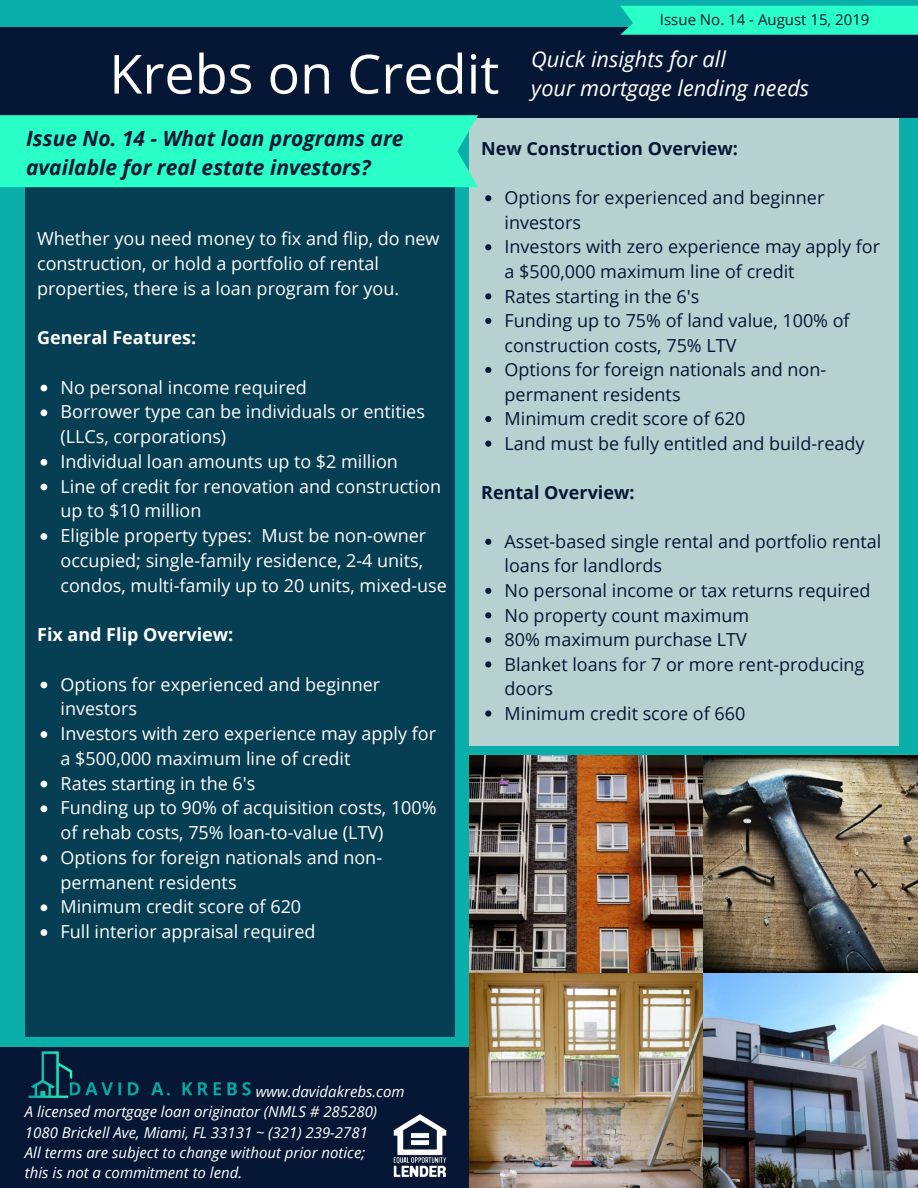
<style>
.page{position:relative;width:918px;height:1188px;background:#0bafaa}
.page>*{position:absolute;margin:0;border:0;box-sizing:border-box;transform-origin:0 0}
.t1{font:54px "Open Sans";color:#fff}
.t2{font:italic 21.75px/29.7px "Open Sans";color:#fff}
.t3{font:italic 700 21px/29.2px "Open Sans";color:#051735}
.t4{font:18px/24.8px "Open Sans";color:#fff}
.t5{font:18px/24.6px "Open Sans";color:#051735}
.t6{font:700 18px "Open Sans";color:#051735}
.t7{font:700 18px "Open Sans";color:#fff}
.t8{font:italic 15px/20.2px "Open Sans";color:#fff}
.t9{font:15px "Open Sans";color:#051735}
</style>
<div class="page">
<div style="left:0;top:28px;width:918px;height:90px;background:#051735"></div>
<div style="left:0;top:1047px;width:918px;height:141px;background:#051735"></div>
<div style="left:25px;top:176px;width:430px;height:861px;background:#063e53"></div>
<div style="left:469px;top:118px;width:430px;height:628px;background:#b5d1d0"></div>
<div style="left:0;top:115px;width:478px;height:72px;background:#29ffc6"></div>
<svg style="left:41px;top:385px;width:6px;height:6px"></svg>
<svg style="left:41px;top:409px;width:6px;height:7px"></svg>
<svg style="left:41px;top:459px;width:6px;height:7px"></svg>
<svg style="left:41px;top:484px;width:6px;height:6px"></svg>
<svg style="left:41px;top:533px;width:6px;height:7px"></svg>
<svg style="left:41px;top:682px;width:6px;height:6px"></svg>
<svg style="left:41px;top:731px;width:6px;height:7px"></svg>
<svg style="left:41px;top:781px;width:6px;height:6px"></svg>
<svg style="left:41px;top:805px;width:6px;height:7px"></svg>
<svg style="left:41px;top:855px;width:6px;height:7px"></svg>
<svg style="left:41px;top:904px;width:6px;height:7px"></svg>
<svg style="left:41px;top:929px;width:6px;height:7px"></svg>
<img style="left:28px;top:1051px;width:223px;height:47px">
<div style="left:620px;top:6px;width:298px;height:29px;background:#29ffc6"></div>
<img style="left:393px;top:1114px;width:54px;height:64px">
<svg style="left:485px;top:195px;width:6px;height:6px"></svg>
<svg style="left:485px;top:244px;width:6px;height:6px"></svg>
<svg style="left:485px;top:293px;width:6px;height:6px"></svg>
<svg style="left:485px;top:318px;width:6px;height:6px"></svg>
<svg style="left:485px;top:367px;width:6px;height:6px"></svg>
<svg style="left:485px;top:416px;width:6px;height:6px"></svg>
<svg style="left:485px;top:441px;width:6px;height:6px"></svg>
<svg style="left:485px;top:539px;width:6px;height:6px"></svg>
<svg style="left:485px;top:588px;width:6px;height:6px"></svg>
<svg style="left:485px;top:612px;width:6px;height:6px"></svg>
<svg style="left:485px;top:637px;width:6px;height:6px"></svg>
<svg style="left:485px;top:661px;width:6px;height:7px"></svg>
<svg style="left:485px;top:710px;width:6px;height:7px"></svg>
<img style="left:469px;top:755px;width:449px;height:433px">
<p class="t9" style="left:660px;top:9px;width:211px">Issue No. 14 - August 15, 2019</p>
<h1 class="t1" style="left:109px;top:36px;width:392px">Krebs on Credit</h1>
<p class="t2" style="left:531px;top:43px;width:279px">Quick insights for all<br>your mortgage lending needs</p>
<p class="t3" style="left:26px;top:123px;width:379px">Issue No. 14 - What loan programs are available for real estate investors?</p>
<p class="t6" style="left:481px;top:136px;width:258px">New Construction Overview:</p>
<p class="t5" style="left:505px;top:185px;width:377px">Options for experienced and beginner investors<br>Investors with zero experience may apply for a $500,000 maximum line of credit<br>Rates starting in the 6's<br>Funding up to 75% of land value, 100% of construction costs, 75% LTV<br>Options for foreign nationals and non&shy;permanent residents<br>Minimum credit score of 620<br>Land must be fully entitled and build-ready</p>
<p class="t6" style="left:481px;top:480px;width:155px">Rental Overview:</p>
<p class="t5" style="left:505px;top:529px;width:378px">Asset-based single rental and portfolio rental loans for landlords<br>No personal income or tax returns required<br>No property count maximum<br>80% maximum purchase LTV<br>Blanket loans for 7 or more rent-producing doors<br>Minimum credit score of 660</p>
<p class="t4" style="left:37px;top:226px;width:404px">Whether you need money to fix and flip, do new construction, or hold a portfolio of rental properties, there is a loan program for you.</p>
<p class="t7" style="left:37px;top:325px;width:161px">General Features:</p>
<p class="t4" style="left:61px;top:374px;width:388px">No personal income required<br>Borrower type can be individuals or entities (LLCs, corporations)<br>Individual loan amounts up to $2 million<br>Line of credit for renovation and construction up to $10 million<br>Eligible property types: Must be non-owner occupied; single-family residence, 2-4 units, condos, multi-family up to 20 units, mixed-use</p>
<p class="t7" style="left:37px;top:622px;width:198px">Fix and Flip Overview:</p>
<p class="t4" style="left:61px;top:671px;width:378px">Options for experienced and beginner investors<br>Investors with zero experience may apply for a $500,000 maximum line of credit<br>Rates starting in the 6's<br>Funding up to 90% of acquisition costs, 100% of rehab costs, 75% loan-to-value (LTV)<br>Options for foreign nationals and non&shy;permanent residents<br>Minimum credit score of 620<br>Full interior appraisal required</p>
<p class="t8" style="left:256px;top:1081px;width:150px">www.davidakrebs.com</p>
<p class="t8" style="left:25px;top:1101px;width:354px">A licensed mortgage loan originator (NMLS # 285280)<br>1080 Brickell Ave, Miami, FL 33131 ~ (321) 239-2781<br>All terms are subject to change without prior notice; this is not a commitment to lend.</p>
</div>
